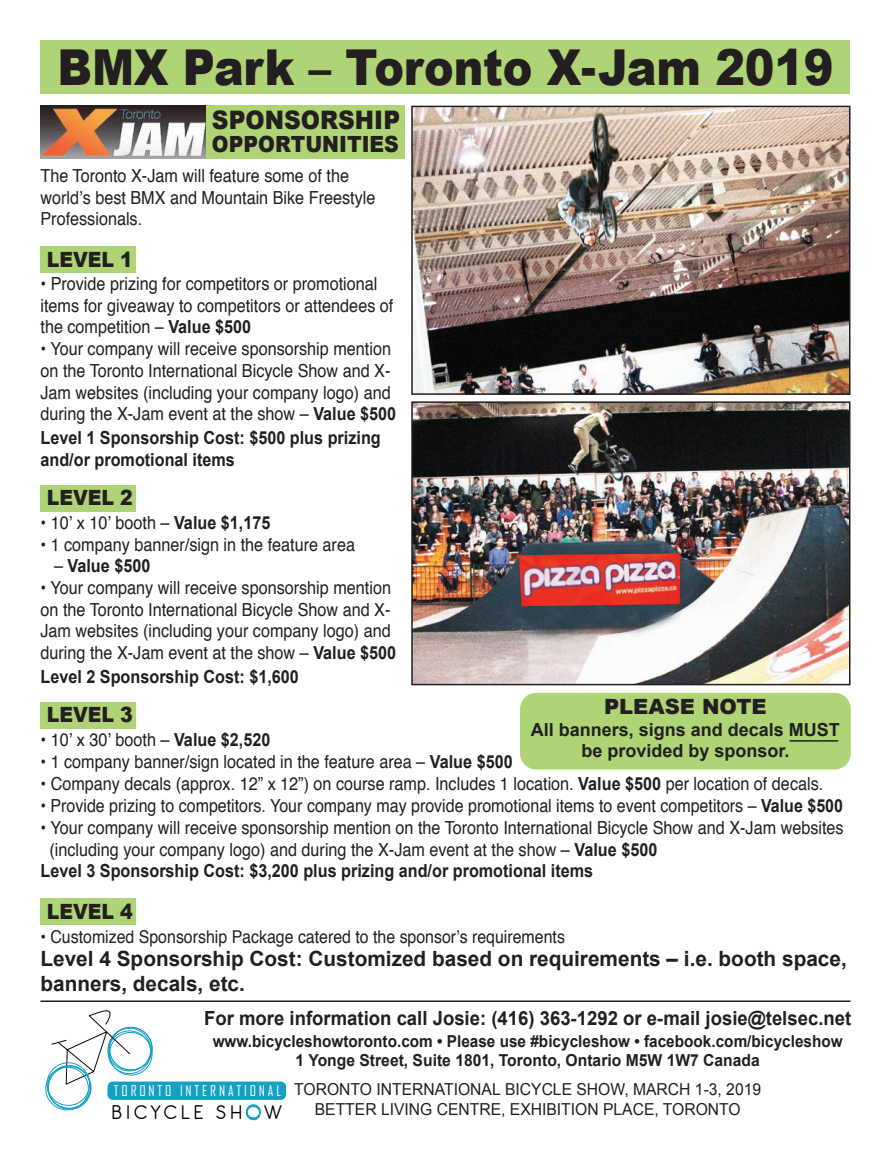
<style>
.page{position:relative;width:891px;height:1161px;background:#fff}
.page>*{position:absolute;margin:0;border:0;box-sizing:border-box;transform-origin:0 0}
.t1{font:900 49.5px "Arial";letter-spacing:-.005em;color:#231f20;scale:.9 1}
.t2{font:900 25.5px "Arial";color:#231f20;scale:.91 1}
.t3{font:900 22.35px "Arial";color:#231f20;scale:.91 1}
.t4{font:21.6px "Antipasto";letter-spacing:.175em;color:#040503}
.t5{font:700 21px/25.2px "Arial";color:#231f20}
.t6{font:900 21px "Arial";color:#231f20;scale:.9 1}
.t7{font:900 21px "Arial";color:#231f20}
.t8{font:700 19.5px "Arial";color:#231f20;scale:.95 1}
.t9{font:18px/21.6px "Helvetica";color:#231f20;scale:.9 1}
.t10{font:700 18px/22px "Arial";color:#231f20;scale:.9 1}
.t11{font:18px "Helvetica";color:#231f20;scale:.89 1}
.t12{font:700 18px/21.6px "Arial";color:#231f20;text-align:center}
.t13{font:17.7px "Helvetica";color:#231f20;scale:.9 1}
.t14{font:700 16.5px/19.8px "Arial";color:#231f20;text-align:center;scale:.93 1}
.t15{font:16.5px/19.8px "Arial";color:#231f20;text-align:center;scale:.95 1}
.t16{font:14.1px "Agency FB";letter-spacing:.2em;color:#fff}
.s1{font-family:"Arial";font-weight:700}
.s2{font-family:"Helvetica";font-weight:400}
.s3{color:#fff}
</style>
<div class="page">
<div style="left:40px;top:246px;width:96px;height:27px;background:#aed475"></div>
<div style="left:40px;top:485px;width:96px;height:27px;background:#aed475"></div>
<div style="left:40px;top:702px;width:96px;height:27px;background:#aed475"></div>
<div style="left:40px;top:898px;width:96px;height:27px;background:#aed475"></div>
<div style="left:520px;top:693px;width:331px;height:76px;background:#aed475;border-radius:16px"></div>
<svg style="left:45px;top:1010px;width:110px;height:101px"></svg>
<div style="left:108px;top:1082px;width:178px;height:18px;background:#14a0c2;border-radius:5px"></div>
<svg style="left:246px;top:1104px;width:15px;height:17px"></svg>
<hr style="left:40px;top:1000px;width:811px;height:2px;background:#231f20">
<img style="left:40px;top:105px;width:166px;height:53px">
<hr style="left:790px;top:740px;width:48px;height:2px;background:#231f20">
<div style="left:40px;top:40px;width:810px;height:54px;background:#aed475"></div>
<div style="left:207px;top:105px;width:198px;height:53px;background:#aed475"></div>
<img style="left:414px;top:404px;width:433px;height:278px">
<div style="left:411px;top:401px;width:439px;height:284px;border:2px solid #231f20"></div>
<img style="left:519px;top:554px;width:161px;height:52px">
<img style="left:414px;top:109px;width:433px;height:283px">
<div style="left:411px;top:106px;width:439px;height:289px;border:2px solid #231f20"></div>
<h1 class="t1" style="left:58px;top:30px;width:864px">BMX Park – Toronto X-Jam 2019</h1>
<h2 class="t2" style="left:212px;top:101px;width:208px">SPONSORSHIP</h2>
<p class="t3" style="left:212px;top:128px;width:207px">OPPORTUNITIES</p>
<p class="t9" style="left:40px;top:167px;width:374px">The Toronto X-Jam will feature some of the world’s best BMX and Mountain Bike Freestyle<br>Professionals.</p>
<p class="t6" style="left:47px;top:243px;width:97px">LEVEL 1</p>
<p class="t9" style="left:41px;top:275px;width:394px">• Provide prizing for competitors or promotional items for giveaway to competitors or attendees of the competition – <span class="s1">Value $500</span></p>
<p class="t9" style="left:41px;top:340px;width:397px">• Your company will receive sponsorship mention on the Toronto International Bicycle Show and X-Jam websites (including your company logo) and during the X-Jam event at the show – <span class="s1">Value $500</span></p>
<p class="t10" style="left:41px;top:427px;width:380px">Level 1 Sponsorship Cost: $500 plus prizing and/or promotional items</p>
<p class="t6" style="left:47px;top:482px;width:97px">LEVEL 2</p>
<p class="t9" style="left:41px;top:513px;width:257px">• 10’ x 10’ booth – <span class="s1">Value $1,175</span></p>
<p class="t9" style="left:41px;top:535px;width:351px">• 1 company banner/sign in the feature area</p>
<p class="t10" style="left:54px;top:555px;width:109px"><span class="s2">–</span> Value $500</p>
<p class="t9" style="left:41px;top:579px;width:397px">• Your company will receive sponsorship mention on the Toronto International Bicycle Show and X-Jam websites (including your company logo) and during the X-Jam event at the show – <span class="s1">Value $500</span></p>
<p class="t10" style="left:41px;top:666px;width:289px">Level 2 Sponsorship Cost: $1,600</p>
<p class="t6" style="left:47px;top:699px;width:97px">LEVEL 3</p>
<p class="t9" style="left:41px;top:730px;width:257px">• 10’ x 30’ booth – <span class="s1">Value $2,520</span></p>
<p class="t9" style="left:41px;top:752px;width:526px">• 1 company banner/sign located in the feature area – <span class="s1">Value $500</span></p>
<p class="t9" style="left:41px;top:774px;width:871px">• Company decals (approx. 12” x 12”) on course ramp. Includes 1 location. <span class="s1">Value $500</span> per location of decals.</p>
<p class="t11" style="left:41px;top:798px;width:903px">• Provide prizing to competitors. Your company may provide promotional items to event competitors – <span class="s1">Value $500</span></p>
<p class="t9" style="left:50px;top:818px;width:884px;text-indent:-9px">• Your company will receive sponsorship mention on the Toronto International Bicycle Show and X-Jam websites (including your company logo) and during the X-Jam event at the show – <span class="s1">Value $500</span></p>
<p class="t10" style="left:41px;top:860px;width:616px">Level 3 Sponsorship Cost: $3,200 plus prizing and/or promotional items</p>
<p class="t6" style="left:47px;top:896px;width:97px">LEVEL 4</p>
<p class="t13" style="left:41px;top:929px;width:584px">• Customized Sponsorship Package catered to the sponsor’s requirements</p>
<p class="t5" style="left:40px;top:946px;width:808px">Level 4 Sponsorship Cost: Customized based on requirements – i.e. booth space, banners, decals, etc.</p>
<p class="t7" style="left:604px;top:690px;width:164px">PLEASE NOTE</p>
<p class="t12" style="left:531px;top:719px;width:311px">All banners, signs and decals MUST be provided by sponsor.</p>
<p class="t8" style="left:204px;top:1007px;width:683px">For more information call Josie: (416) 363-1292 or e-mail josie@telsec.net</p>
<p class="t14" style="left:213px;top:1031px;width:679px">www.bicycleshowtoronto.com • Please use #bicycleshow • facebook.com/bicycleshow<br>1 Yonge Street, Suite 1801, Toronto, Ontario M5W 1W7 Canada</p>
<p class="t15" style="left:294px;top:1079px;width:493px">TORONTO INTERNATIONAL BICYCLE SHOW, MARCH 1-3, 2019<br>BETTER LIVING CENTRE, EXHIBITION PLACE, TORONTO</p>
<p class="t16" style="left:114px;top:1082px;width:169px">TORONTO INTERNATIONAL</p>
<p class="t4" style="left:112px;top:1099px;width:172px">BICYCLE SH<span class="s3">O</span>W</p>
</div>
